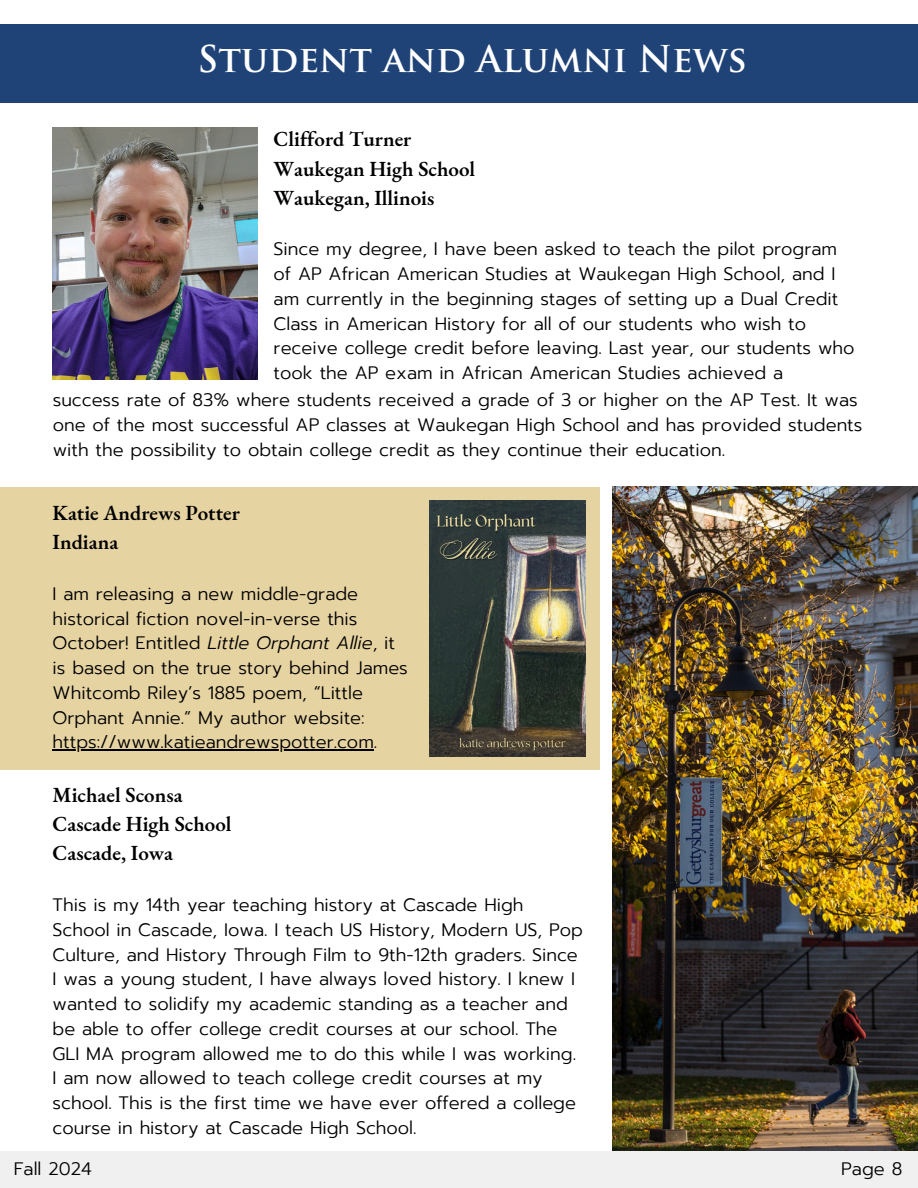
<style>
.page{position:relative;width:918px;height:1188px;background:#fff}
.page>*{position:absolute;margin:0;border:0;box-sizing:border-box;transform-origin:0 0}
.t1{font:700 36px "Trajan Pro";color:#fff}
.t2{font:600 21px/29.2px "EB Garamond";color:#000}
.t3{font:300 18px/24.8px "Prompt";color:#000}
.s1{font-style:italic}
</style>
<div class="page">
<div style="left:0;top:24px;width:918px;height:79px;background:#1f4377"></div>
<img style="left:612px;top:487px;width:306px;height:664px">
<div style="left:0;top:1151px;width:918px;height:37px;background:#f0f0f0"></div>
<div style="left:0;top:487px;width:600px;height:283px;background:#e6d3a2"></div>
<img style="left:429px;top:501px;width:157px;height:255px">
<img style="left:53px;top:127px;width:204px;height:252px">
<hr style="left:53px;top:749px;width:321px;height:2px;background:#000">
<h1 class="t1" style="left:197px;top:45px;width:551px">Student and Alumni News</h1>
<p class="t2" style="left:274px;top:124px;width:203px">Clifford Turner<br>Waukegan High School<br>Waukegan, Illinois</p>
<h2 class="t3" style="left:274px;top:237px;width:582px">Since my degree, I have been asked to teach the pilot program of AP African American Studies at Waukegan High School, and I am currently in the beginning stages of setting up a Dual Credit Class in American History for all of our students who wish to receive college credit before leaving. Last year, our students who took the AP exam in African American Studies achieved a</h2>
<p class="t3" style="left:53px;top:388px;width:811px">success rate of 83% where students received a grade of 3 or higher on the AP Test. It was one of the most successful AP classes at Waukegan High School and has provided students with the possibility to obtain college credit as they continue their education.</p>
<p class="t2" style="left:53px;top:498px;width:189px">Katie Andrews Potter<br>Indiana</p>
<h2 class="t3" style="left:53px;top:581px;width:357px">I am releasing a new middle-grade historical fiction novel-in-verse this October! Entitled <span class="s1">Little Orphant Allie</span>, it is based on the true story behind James Whitcomb Riley’s 1885 poem, “Little Orphant Annie.” My author website:</h2>
<p class="t3" style="left:53px;top:730px;width:326px">https://www.katieandrewspotter.com.</p>
<p class="t2" style="left:53px;top:780px;width:180px">Michael Sconsa<br>Cascade High School<br>Cascade, Iowa</p>
<p class="t3" style="left:53px;top:893px;width:532px">This is my 14th year teaching history at Cascade High School in Cascade, Iowa. I teach US History, Modern US, Pop Culture, and History Through Film to 9th-12th graders. Since I was a young student, I have always loved history. I knew I wanted to solidify my academic standing as a teacher and be able to offer college credit courses at our school. The GLI MA program allowed me to do this while I was working.<br>I am now allowed to teach college credit courses at my school. This is the first time we have ever offered a college course in history at Cascade High School.</p>
<p class="t3" style="left:14px;top:1157px;width:80px">Fall 2024</p>
<p class="t3" style="left:841px;top:1157px;width:63px">Page 8</p>
</div>
